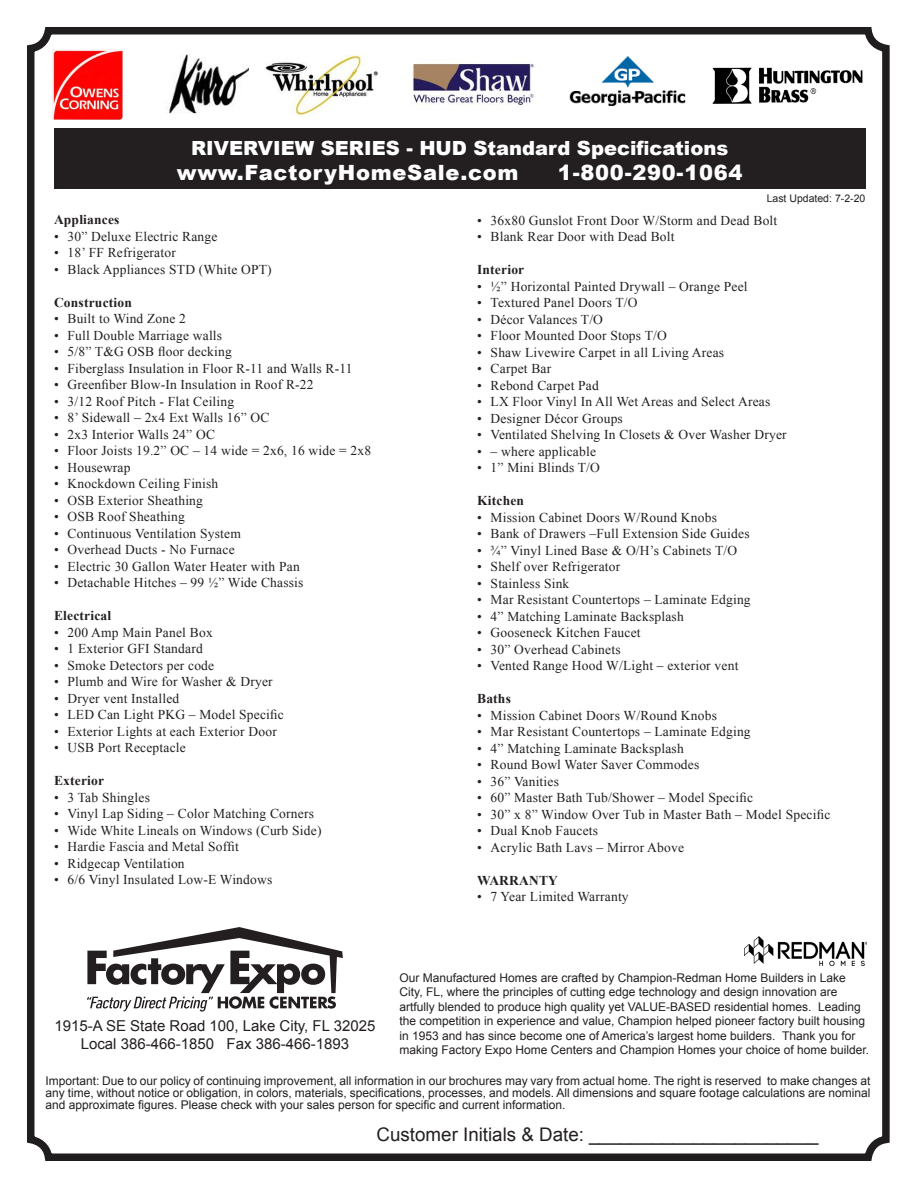
<style>
.page{position:relative;width:918px;height:1188px;background:#fff}
.page>*{position:absolute;margin:0;border:0;box-sizing:border-box;transform-origin:0 0}
.t1{font:900 21px "Arial";letter-spacing:.035em;color:#fff}
.t2{font:900 19.5px "Arial";color:#fff}
.t3{font:18.75px "Arial";color:#231f20}
.t4{font:15px "Arial";color:#231f20}
.t5{font:13.5px "Times New Roman";letter-spacing:.015em;color:#231f20}
.t6{font:700 13.5px "Times New Roman";letter-spacing:.015em;color:#231f20}
.heading_new{font:12px/14.4px "Arial";color:#231f20}
.t7{font:10.5px "Arial";color:#231f20}
</style>
<div class="page">
<div style="left:27px;top:27px;width:863px;height:1134px;border:8px solid #201d1e;border-radius:18px"></div>
<img style="left:744px;top:936px;width:123px;height:29px">
<div style="left:54px;top:129px;width:812px;height:60px;background:#231f20"></div>
<svg style="left:87px;top:927px;width:256px;height:85px"></svg>
<img style="left:712px;top:67px;width:151px;height:37px">
<img style="left:165px;top:54px;width:84px;height:60px">
<img style="left:266px;top:54px;width:112px;height:62px">
<img style="left:53px;top:50px;width:70px;height:70px">
<img style="left:411px;top:59px;width:123px;height:46px">
<img style="left:569px;top:56px;width:116px;height:50px">
<p class="t2" style="left:191px;top:134px;width:539px">RIVERVIEW SERIES - HUD Standard Specifications</p>
<p class="t1" style="left:177px;top:157px;width:343px">www.FactoryHomeSale.com</p>
<p class="t1" style="left:558px;top:157px;width:186px">1-800-290-1064</p>
<p class="t7" style="left:767px;top:191px;width:100px">Last Updated: 7-2-20</p>
<p class="t6" style="left:54px;top:211px;width:67px">Appliances</p>
<p class="t5" style="left:54px;top:227px;width:165px">• 30” Deluxe Electric Range</p>
<p class="t5" style="left:54px;top:244px;width:123px">• 18’ FF Refrigerator</p>
<p class="t5" style="left:54px;top:260px;width:219px">• Black Appliances STD (White OPT)</p>
<p class="t6" style="left:54px;top:293px;width:79px">Construction</p>
<p class="t5" style="left:54px;top:310px;width:134px">• Built to Wind Zone 2</p>
<p class="t5" style="left:54px;top:326px;width:170px">• Full Double Marriage walls</p>
<p class="t5" style="left:54px;top:343px;width:179px">• 5/8” T&amp;G OSB floor decking</p>
<p class="t5" style="left:54px;top:359px;width:300px">• Fiberglass Insulation in Floor R-11 and Walls R-11</p>
<p class="t5" style="left:54px;top:376px;width:261px">• Greenfiber Blow-In Insulation in Roof R-22</p>
<p class="t5" style="left:54px;top:392px;width:182px">• 3/12 Roof Pitch - Flat Ceiling</p>
<p class="t5" style="left:54px;top:409px;width:217px">• 8’ Sidewall – 2x4 Ext Walls 16” OC</p>
<p class="t5" style="left:54px;top:425px;width:163px">• 2x3 Interior Walls 24” OC</p>
<p class="t5" style="left:54px;top:442px;width:319px">• Floor Joists 19.2” OC – 14 wide = 2x6, 16 wide = 2x8</p>
<p class="t5" style="left:54px;top:458px;width:78px">• Housewrap</p>
<p class="t5" style="left:54px;top:475px;width:166px">• Knockdown Ceiling Finish</p>
<p class="t5" style="left:54px;top:491px;width:150px">• OSB Exterior Sheathing</p>
<p class="t5" style="left:54px;top:508px;width:132px">• OSB Roof Sheathing</p>
<p class="t5" style="left:54px;top:524px;width:188px">• Continuous Ventilation System</p>
<p class="t5" style="left:54px;top:541px;width:182px">• Overhead Ducts - No Furnace</p>
<p class="t5" style="left:54px;top:557px;width:247px">• Electric 30 Gallon Water Heater with Pan</p>
<p class="t5" style="left:54px;top:574px;width:251px">• Detachable Hitches – 99 ½” Wide Chassis</p>
<p class="t6" style="left:54px;top:607px;width:59px">Electrical</p>
<p class="t5" style="left:54px;top:623px;width:160px">• 200 Amp Main Panel Box</p>
<p class="t5" style="left:54px;top:640px;width:150px">• 1 Exterior GFI Standard</p>
<p class="t5" style="left:54px;top:656px;width:162px">• Smoke Detectors per code</p>
<p class="t5" style="left:54px;top:673px;width:220px">• Plumb and Wire for Washer &amp; Dryer</p>
<p class="t5" style="left:54px;top:689px;width:127px">• Dryer vent Installed</p>
<p class="t5" style="left:54px;top:706px;width:231px">• LED Can Light PKG – Model Specific</p>
<p class="t5" style="left:54px;top:722px;width:224px">• Exterior Lights at each Exterior Door</p>
<p class="t5" style="left:54px;top:739px;width:133px">• USB Port Receptacle</p>
<p class="t6" style="left:54px;top:772px;width:52px">Exterior</p>
<p class="t5" style="left:54px;top:788px;width:97px">• 3 Tab Shingles</p>
<p class="t5" style="left:54px;top:805px;width:262px">• Vinyl Lap Siding – Color Matching Corners</p>
<p class="t5" style="left:54px;top:821px;width:269px">• Wide White Lineals on Windows (Curb Side)</p>
<p class="t5" style="left:54px;top:838px;width:186px">• Hardie Fascia and Metal Soffit</p>
<p class="t5" style="left:54px;top:854px;width:132px">• Ridgecap Ventilation</p>
<p class="t5" style="left:54px;top:871px;width:220px">• 6/6 Vinyl Insulated Low-E Windows</p>
<p class="t5" style="left:477px;top:211px;width:302px">• 36x80 Gunslot Front Door W/Storm and Dead Bolt</p>
<p class="t5" style="left:477px;top:228px;width:199px">• Blank Rear Door with Dead Bolt</p>
<p class="t6" style="left:477px;top:260px;width:49px">Interior</p>
<p class="t5" style="left:477px;top:277px;width:272px">• ½” Horizontal Painted Drywall – Orange Peel</p>
<p class="t5" style="left:477px;top:294px;width:162px">• Textured Panel Doors T/O</p>
<p class="t5" style="left:477px;top:310px;width:127px">• Décor Valances T/O</p>
<p class="t5" style="left:477px;top:327px;width:191px">• Floor Mounted Door Stops T/O</p>
<p class="t5" style="left:477px;top:343px;width:249px">• Shaw Livewire Carpet in all Living Areas</p>
<p class="t5" style="left:477px;top:360px;width:76px">• Carpet Bar</p>
<p class="t5" style="left:477px;top:376px;width:123px">• Rebond Carpet Pad</p>
<p class="t5" style="left:477px;top:393px;width:295px">• LX Floor Vinyl In All Wet Areas and Select Areas</p>
<p class="t5" style="left:477px;top:409px;width:147px">• Designer Décor Groups</p>
<p class="t5" style="left:477px;top:426px;width:311px">• Ventilated Shelving In Closets &amp; Over Washer Dryer</p>
<p class="t5" style="left:477px;top:442px;width:120px">• – where applicable</p>
<p class="t5" style="left:477px;top:459px;width:124px">• 1” Mini Blinds T/O</p>
<p class="t6" style="left:477px;top:491px;width:48px">Kitchen</p>
<p class="t5" style="left:477px;top:508px;width:241px">• Mission Cabinet Doors W/Round Knobs</p>
<p class="t5" style="left:477px;top:525px;width:274px">• Bank of Drawers –Full Extension Side Guides</p>
<p class="t5" style="left:477px;top:541px;width:262px">• ¾” Vinyl Lined Base &amp; O/H’s Cabinets T/O</p>
<p class="t5" style="left:477px;top:558px;width:145px">• Shelf over Refrigerator</p>
<p class="t5" style="left:477px;top:574px;width:94px">• Stainless Sink</p>
<p class="t5" style="left:477px;top:591px;width:275px">• Mar Resistant Countertops – Laminate Edging</p>
<p class="t5" style="left:477px;top:607px;width:208px">• 4” Matching Laminate Backsplash</p>
<p class="t5" style="left:477px;top:624px;width:165px">• Gooseneck Kitchen Faucet</p>
<p class="t5" style="left:477px;top:640px;width:145px">• 30” Overhead Cabinets</p>
<p class="t5" style="left:477px;top:657px;width:263px">• Vented Range Hood W/Light – exterior vent</p>
<p class="t6" style="left:477px;top:689px;width:35px">Baths</p>
<p class="t5" style="left:477px;top:706px;width:241px">• Mission Cabinet Doors W/Round Knobs</p>
<p class="t5" style="left:477px;top:723px;width:275px">• Mar Resistant Countertops – Laminate Edging</p>
<p class="t5" style="left:477px;top:739px;width:208px">• 4” Matching Laminate Backsplash</p>
<p class="t5" style="left:477px;top:756px;width:224px">• Round Bowl Water Saver Commodes</p>
<p class="t5" style="left:477px;top:772px;width:83px">• 36” Vanities</p>
<p class="t5" style="left:477px;top:789px;width:278px">• 60” Master Bath Tub/Shower – Model Specific</p>
<p class="t5" style="left:477px;top:805px;width:355px">• 30” x 8” Window Over Tub in Master Bath – Model Specific</p>
<p class="t5" style="left:477px;top:822px;width:122px">• Dual Knob Faucets</p>
<p class="t5" style="left:477px;top:838px;width:208px">• Acrylic Bath Lavs – Mirror Above</p>
<p class="t6" style="left:477px;top:871px;width:82px">WARRANTY</p>
<p class="t5" style="left:477px;top:888px;width:153px">• 7 Year Limited Warranty</p>
<p class="heading_new" style="left:400px;top:971px;width:471px">Our Manufactured Homes are crafted by Champion-Redman Home Builders in Lake City, FL, where the principles of cutting edge technology and design innovation are artfully blended to produce high quality yet VALUE-BASED residential homes. Leading the competition in experience and value, Champion helped pioneer factory built housing in 1953 and has since become one of America’s largest home builders. Thank you for making Factory Expo Home Centers and Champion Homes your choice of home builder.</p>
<p class="heading_new" style="left:45px;top:1075px;width:827px;line-height:12px;text-align:justify">Important: Due to our policy of continuing improvement, all information in our brochures may vary from actual home. The right is reserved to make changes at any time, without notice or obligation, in colors, materials, specifications, processes, and models. All dimensions and square footage calculations are nominal and approximate figures. Please check with your sales person for specific and current information.</p>
<p class="t3" style="left:377px;top:1122px;width:443px">Customer Initials &amp; Date: ______________________</p>
<p class="t4" style="left:54px;top:1016px;width:323px">1915-A SE State Road 100, Lake City, FL 32025</p>
<p class="t4" style="left:81px;top:1034px;width:270px">Local 386-466-1850 Fax 386-466-1893</p>
</div>
